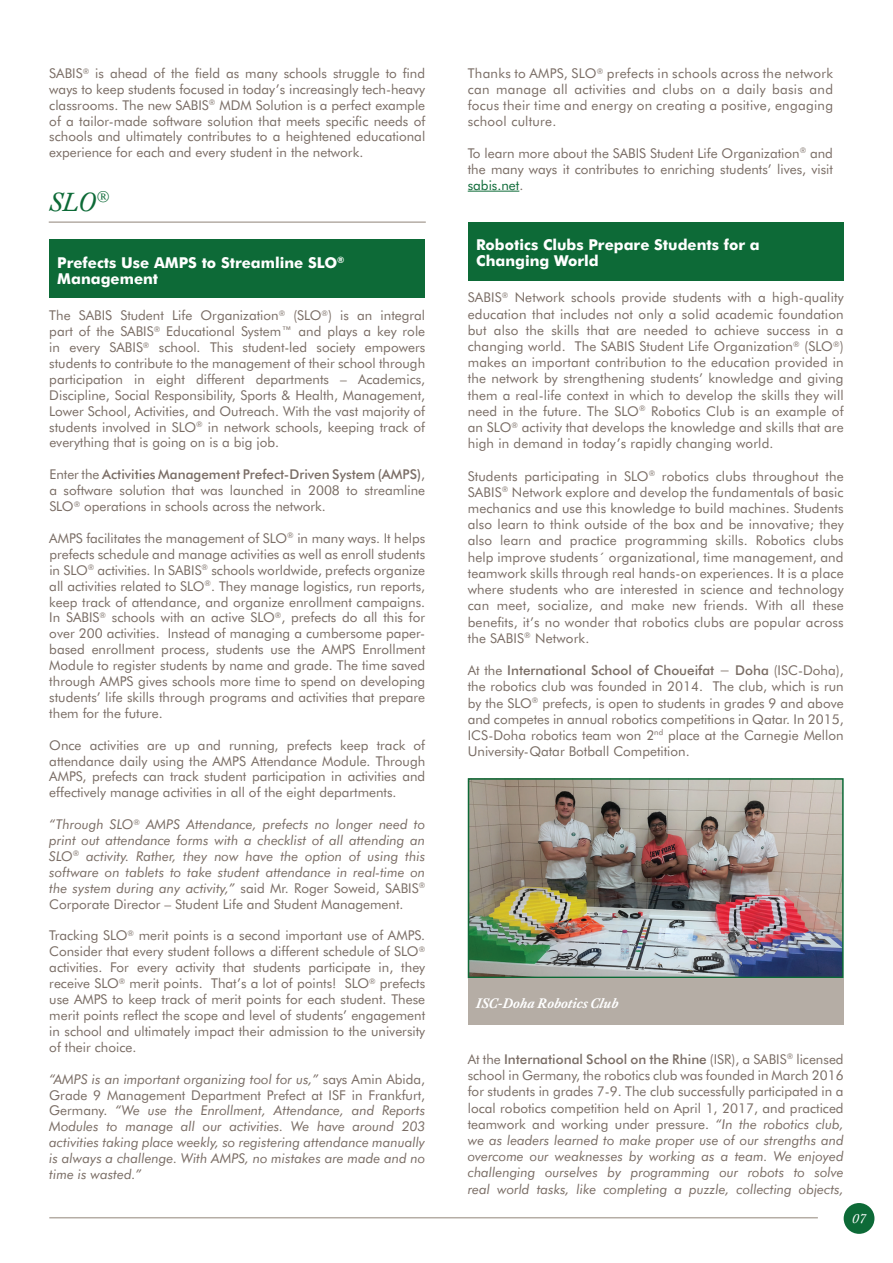
<style>
.page{position:relative;width:893px;height:1263px;background:#fff}
.page>*{position:absolute;margin:0;border:0;box-sizing:border-box;transform-origin:0 0}
.t1{font:italic 27px "Kings Caslon";color:#0d6a37}
.t2{font:700 15px/16.2px "Futura BT";color:#fff}
.t3{font:italic 700 14.25px "Kings Caslon";color:#fff}
.t4{font:13.5px/15.9px "Futura BT";color:#7a6d65;text-align:justify}
.t5{font:italic 13.5px/15.9px "Futura BT";color:#7a6d65;text-align:justify}
.t6{font:italic 13.5px "Kings Caslon";color:#fff}
.s1{color:#0d6a37}
.s2{font-weight:500}
.s3{font-style:normal}
.s4{font-style:italic}
</style>
<div class="page">
<div style="left:844px;top:1203px;width:30px;height:31px;background:#0d6a37;border-radius:50%"></div>
<hr style="left:49px;top:1217px;width:769px;height:1px;background:#b5ada5">
<div style="left:468px;top:222px;width:376px;height:58px;background:#0d6a37"></div>
<hr style="left:468px;top:191px;width:51px;height:1px;background:#0d6a37">
<img style="left:471px;top:781px;width:370px;height:194px">
<div style="left:468px;top:778px;width:376px;height:200px;border:2px solid #0d6a37"></div>
<div style="left:468px;top:978px;width:376px;height:47px;background:#b5ada5"></div>
<div style="left:49px;top:240px;width:376px;height:58px;background:#0d6a37"></div>
<hr style="left:49px;top:221px;width:377px;height:2px;background:#b5ada5">
<p class="t4" style="left:49px;top:66px;width:377px">SABIS<sup>®</sup> is ahead of the field as many schools struggle to find ways to keep students focused in today’s increasingly tech-heavy classrooms. The new SABIS<sup>®</sup> MDM Solution is a perfect example of a tailor-made software solution that meets specific needs of schools and ultimately contributes to a heightened educational experience for each and every student in the network.</p>
<p class="t4" style="left:468px;top:65px;width:367px">Thanks to AMPS, SLO<sup>®</sup> prefects in schools across the network can manage all activities and clubs on a daily basis and focus their time and energy on creating a positive, engaging school culture.</p>
<p class="t4" style="left:468px;top:145px;width:367px">To learn more about the SABIS Student Life Organization<sup>®</sup> and the many ways it contributes to enriching students’ lives, visit <span class="s1">sabis.net</span>.</p>
<h1 class="t1" style="left:49px;top:186px;width:62px">SLO<sup>®</sup></h1>
<p class="t2" style="left:57px;top:254px;width:289px">Prefects Use AMPS to Streamline SLO<sup>®<br></sup>Management</p>
<p class="t4" style="left:49px;top:307px;width:377px">The SABIS Student Life Organization<sup>®</sup> (SLO<sup>®</sup>) is an integral part of the SABIS<sup>®</sup> Educational System™ and plays a key role in every SABIS<sup>®</sup> school. This student-led society empowers students to contribute to the management of their school through participation in eight different departments – Academics, Discipline, Social Responsibility, Sports &amp; Health, Management, Lower School, Activities, and Outreach. With the vast majority of students involved in SLO<sup>®</sup> in network schools, keeping track of everything that is going on is a big job.</p>
<p class="t4" style="left:49px;top:466px;width:377px">Enter the <span class="s2">Activities Management Prefect-Driven System (AMPS)</span>, a software solution that was launched in 2008 to streamline SLO<sup>®</sup> operations in schools across the network.</p>
<p class="t4" style="left:49px;top:530px;width:377px">AMPS facilitates the management of SLO<sup>®</sup> in many ways. It helps prefects schedule and manage activities as well as enroll students in SLO<sup>®</sup> activities. In SABIS<sup>®</sup> schools worldwide, prefects organize all activities related to SLO<sup>®</sup>. They manage logistics, run reports, keep track of attendance, and organize enrollment campaigns.<br>In SABIS<sup>®</sup> schools with an active SLO<sup>®</sup>, prefects do all this for over 200 activities. Instead of managing a cumbersome paper&shy;based enrollment process, students use the AMPS Enrollment Module to register students by name and grade. The time saved through AMPS gives schools more time to spend on developing students’ life skills through programs and activities that prepare them for the future.</p>
<p class="t4" style="left:49px;top:737px;width:377px">Once activities are up and running, prefects keep track of attendance daily using the AMPS Attendance Module. Through AMPS, prefects can track student participation in activities and effectively manage activities in all of the eight departments.</p>
<p class="t5" style="left:49px;top:816px;width:377px">“Through SLO<sup>®</sup> AMPS Attendance, prefects no longer need to print out attendance forms with a checklist of all attending an SLO<sup>®</sup> activity. Rather, they now have the option of using this software on tablets to take student attendance in real-time on the system during any activity,” <span class="s3">said Mr. Roger Soweid, SABIS</span><sup>® </sup><span class="s3">Corporate Director – Student Life and Student Management.</span></p>
<p class="t4" style="left:49px;top:927px;width:377px">Tracking SLO<sup>®</sup> merit points is a second important use of AMPS.<br>Consider that every student follows a different schedule of SLO<sup>® </sup>activities. For every activity that students participate in, they receive SLO<sup>®</sup> merit points. That’s a lot of points! SLO<sup>®</sup> prefects use AMPS to keep track of merit points for each student. These merit points reflect the scope and level of students’ engagement in school and ultimately impact their admission to the university of their choice.</p>
<p class="t5" style="left:49px;top:1071px;width:377px">“AMPS is an important organizing tool for us,” <span class="s3">says Amin Abida, Grade 9 Management Department Prefect at ISF in Frankfurt, Germany.</span> “We use the Enrollment, Attendance, and Reports Modules to manage all our activities. We have around 203 activities taking place weekly, so registering attendance manually is always a challenge. With AMPS, no mistakes are made and no time is wasted.”</p>
<p class="t2" style="left:476px;top:237px;width:285px">Robotics Clubs Prepare Students for a<br>Changing World</p>
<p class="t4" style="left:468px;top:289px;width:377px">SABIS<sup>®</sup> Network schools provide students with a high-quality education that includes not only a solid academic foundation but also the skills that are needed to achieve success in a changing world. The SABIS Student Life Organization<sup>®</sup> (SLO<sup>®</sup>) makes an important contribution to the education provided in the network by strengthening students’ knowledge and giving them a real-life context in which to develop the skills they will need in the future. The SLO<sup>®</sup> Robotics Club is an example of an SLO<sup>®</sup> activity that develops the knowledge and skills that are high in demand in today’s rapidly changing world.</p>
<p class="t4" style="left:468px;top:468px;width:377px">Students participating in SLO<sup>®</sup> robotics clubs throughout the SABIS<sup>®</sup> Network explore and develop the fundamentals of basic mechanics and use this knowledge to build machines. Students also learn to think outside of the box and be innovative; they also learn and practice programming skills. Robotics clubs help improve students´ organizational, time management, and teamwork skills through real hands-on experiences. It is a place where students who are interested in science and technology can meet, socialize, and make new friends. With all these benefits, it’s no wonder that robotics clubs are popular across the SABIS<sup>®</sup> Network.</p>
<p class="t4" style="left:468px;top:662px;width:377px">At the <span class="s2">International School of Choueifat</span> − <span class="s2">Doha</span> (ISC-Doha), the robotics club was founded in 2014. The club, which is run by the SLO<sup>®</sup> prefects, is open to students in grades 9 and above and competes in annual robotics competitions in Qatar. In 2015, ICS-Doha robotics team won 2<sup>nd</sup> place at the Carnegie Mellon University-Qatar Botball Competition.</p>
<p class="t3" style="left:476px;top:995px;width:144px">ISC-Doha Robotics Club</p>
<p class="t4" style="left:468px;top:1051px;width:377px">At the <span class="s2">International School on the Rhine</span> (ISR), a SABIS<sup>®</sup> licensed school in Germany, the robotics club was founded in March 2016 for students in grades 7-9. The club successfully participated in a local robotics competition held on April 1, 2017, and practiced teamwork and working under pressure. <span class="s4">“In the robotics club, we as leaders learned to make proper use of our strengths and overcome our weaknesses by working as a team. We enjoyed challenging ourselves by programming our robots to solve real world tasks, like completing a puzzle, collecting objects,</span></p>
<p class="t6" style="left:852px;top:1211px;width:15px">07</p>
</div>
